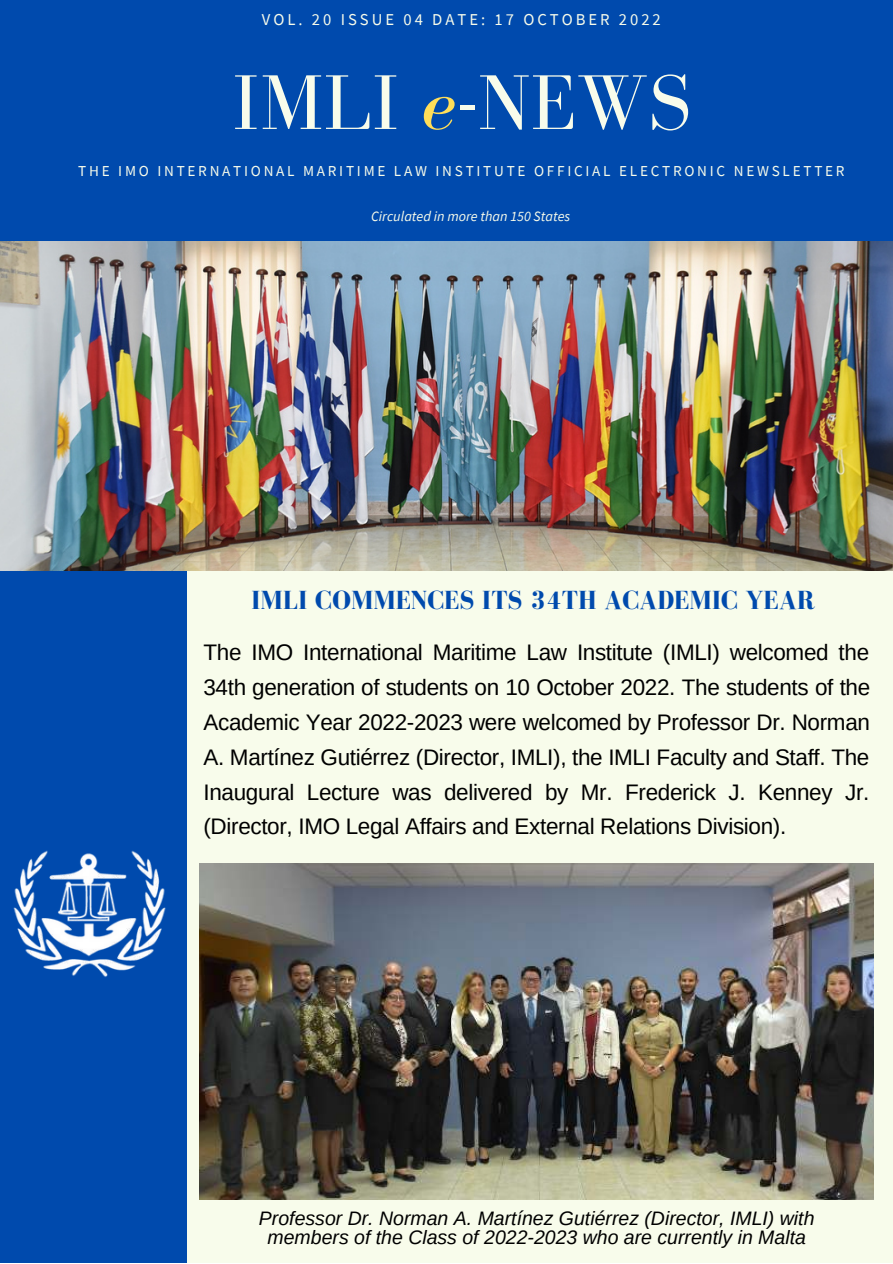
<style>
.page{position:relative;width:893px;height:1264px;background:#fff}
.page>*{position:absolute;margin:0;border:0;box-sizing:border-box;transform-origin:0 0}
.t1{font:79.8px "Bodoni FLF";color:#f8fceb}
.t2{font:700 26.85px "Bodoni FLF";color:#004aad}
.t3{font:22.5px/34.8px "Arimo";letter-spacing:-.015em;color:#000;text-align:justify}
.t4{font:italic 19.5px/19px "Arimo";color:#000;text-align:center}
.t5{font:16.65px "Source Sans Pro";letter-spacing:.18em;color:#f8fceb}
.t6{font:15.15px "Source Sans Pro";letter-spacing:.18em;color:#f8fceb}
.t7{font:italic 14.25px "Source Sans Pro";color:#f8fceb}
.s1{font-style:italic;color:#ffde59}
</style>
<div class="page">
<div style="left:0;top:0;width:892px;height:1262px;background:#f8fceb"></div>
<div style="left:0;top:518px;width:187px;height:744px;background:#004aad"></div>
<img style="left:13px;top:850px;width:153px;height:127px">
<div style="left:0;top:0;width:892px;height:241px;background:#004aad"></div>
<img style="left:0;top:241px;width:892px;height:329px">
<img style="left:200px;top:863px;width:673px;height:336px">
<p class="t5" style="left:262px;top:9px;width:400px">VOL. 20 ISSUE 04 DATE: 17 OCTOBER 2022</p>
<h1 class="t1" style="left:232px;top:59px;width:461px">IMLI <span class="s1">e</span>-NEWS</h1>
<p class="t6" style="left:78px;top:161px;width:767px">THE IMO INTERNATIONAL MARITIME LAW INSTITUTE OFFICIAL ELECTRONIC NEWSLETTER</p>
<p class="t7" style="left:371px;top:207px;width:201px">Circulated in more than 150 States</p>
<p class="t2" style="left:251px;top:586px;width:565px">IMLI COMMENCES ITS 34TH ACADEMIC YEAR</p>
<p class="t3" style="left:203px;top:635px;width:668px">The IMO International Maritime Law Institute (IMLI) welcomed the 34th generation of students on 10 October 2022. The students of the Academic Year 2022-2023 were welcomed by Professor Dr. Norman A. Martínez Gutiérrez (Director, IMLI), the IMLI Faculty and Staff. The Inaugural Lecture was delivered by Mr. Frederick J. Kenney Jr. (Director, IMO Legal Affairs and External Relations Division).</p>
<p class="t4" style="left:259px;top:1208px;width:557px">Professor Dr. Norman A. Martínez Gutiérrez (Director, IMLI) with members of the Class of 2022-2023 who are currently in Malta</p>
</div>
